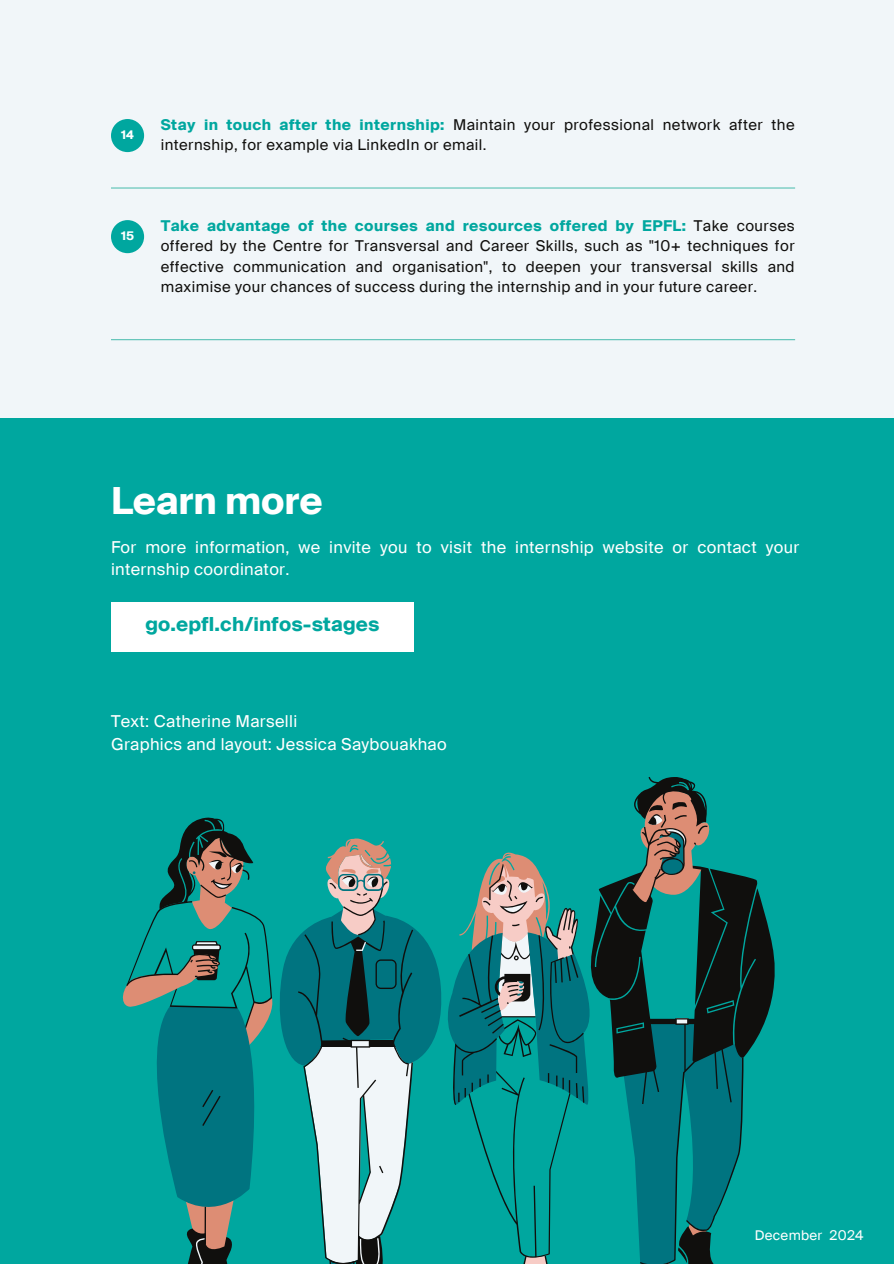
<style>
.page{position:relative;width:894px;height:1264px;background:#fff}
.page>*{position:absolute;margin:0;border:0;box-sizing:border-box;transform-origin:0 0}
.t1{font:700 37.5px "Suisse Intl EPFL";color:#fff}
.t2{font:700 19.5px "Suisse Intl EPFL";letter-spacing:.01em;color:#00a79f}
.t3{font:16.5px/22.5px "Suisse Intl EPFL";letter-spacing:.02em;color:#fff}
.t4{font:15px/20.2px "Suisse Intl EPFL";letter-spacing:.03em;color:#100f0d}
.t5{font:13.5px "Suisse Intl EPFL";letter-spacing:.02em;color:#fff}
.t6{font:700 12px "Suisse Intl EPFL";color:#fff}
.s1{font-weight:700;color:#00a79f}
</style>
<div class="page">
<div style="left:0;top:0;width:893px;height:1263px;background:#f1f6f9"></div>
<div style="left:111px;top:119px;width:33px;height:33px;background:#00a79f;border-radius:50%"></div>
<hr style="left:111px;top:187px;width:683px;height:1px;background:#59c1b4">
<hr style="left:111px;top:339px;width:683px;height:1px;background:#59c1b4">
<div style="left:111px;top:220px;width:33px;height:33px;background:#00a79f;border-radius:50%"></div>
<div style="left:0;top:418px;width:893px;height:845px;background:#00a79f"></div>
<div style="left:111px;top:602px;width:303px;height:49px;background:#fff"></div>
<svg style="left:601px;top:868px;width:173px;height:395px"></svg>
<svg style="left:631px;top:777px;width:79px;height:128px"></svg>
<svg style="left:122px;top:817px;width:479px;height:446px"></svg>
<p class="t6" style="left:121px;top:129px;width:14px">14</p>
<p class="t6" style="left:121px;top:230px;width:15px">15</p>
<p class="t4" style="left:161px;top:116px;width:635px"><span class="s1">Stay in touch after the internship:</span> Maintain your professional network after the internship, for example via LinkedIn or email.</p>
<h3 class="t4" style="left:161px;top:217px;width:635px;text-align:justify"><span class="s1">Take advantage of the courses and resources offered by EPFL:</span> Take courses offered by the Centre for Transversal and Career Skills, such as "10+ techniques for effective communication and organisation", to deepen your transversal skills and maximise your chances of success during the internship and in your future career.</h3>
<h1 class="t1" style="left:111px;top:485px;width:213px">Learn more</h1>
<p class="t3" style="left:111px;top:537px;width:689px">For more information, we invite you to visit the internship website or contact your internship coordinator.</p>
<p class="t2" style="left:145px;top:616px;width:235px">go.epfl.ch/infos-stages</p>
<h3 class="t3" style="left:111px;top:711px;width:337px">Text: Catherine Marselli<br>Graphics and layout: Jessica Saybouakhao</h3>
<h2 class="t5" style="left:754px;top:1229px;width:110px">December 2024</h2>
</div>
